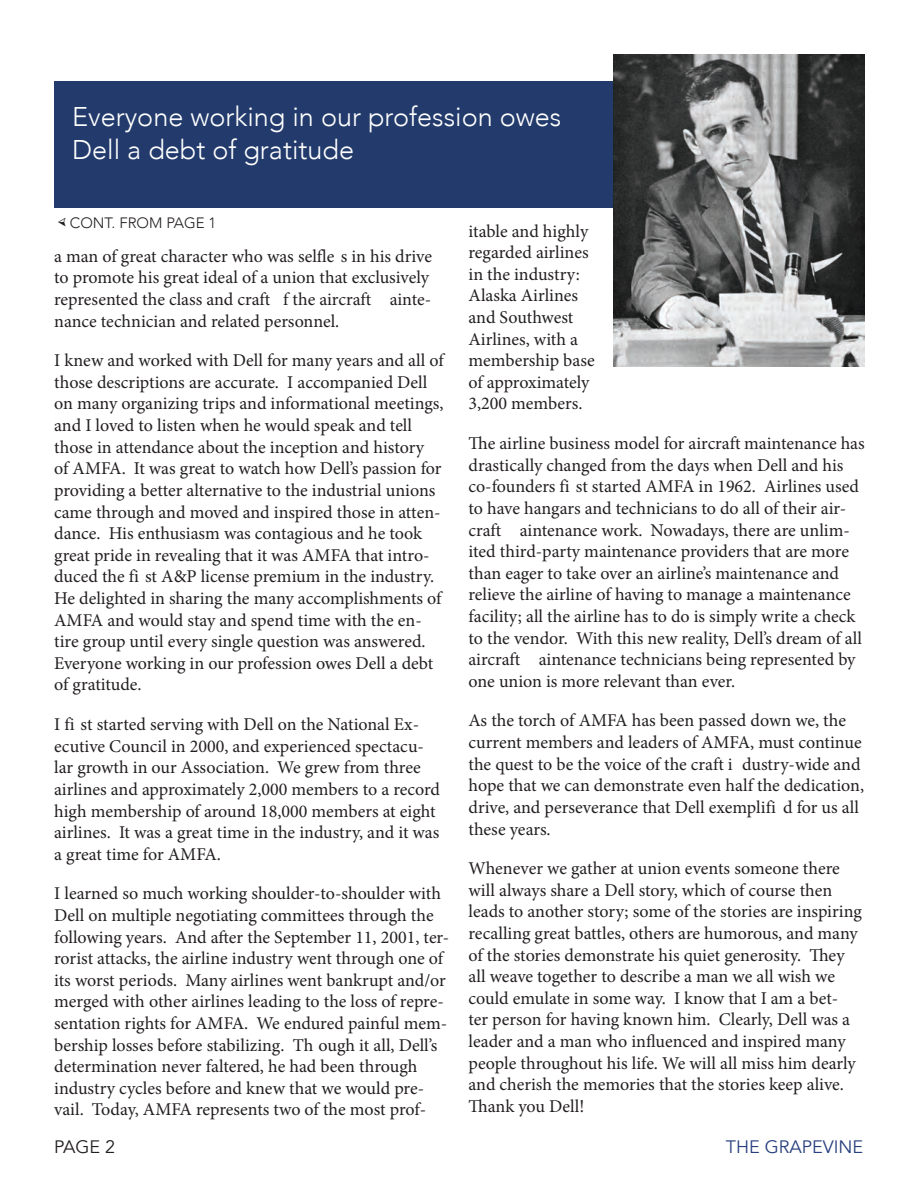
<style>
.page{position:relative;width:919px;height:1189px;background:#fff}
.page>*{position:absolute;margin:0;border:0;box-sizing:border-box;transform-origin:0 0}
.t1{font:300 27px/32.4px "Avenir";color:#fff}
.t2{font:18px/21.6px "Minion Pro";letter-spacing:-.005em;color:#231f20}
.t3{font:18px "Avenir";color:#28407e}
.t4{font:18px "Avenir";color:#231f20}
.t5{font:300 15px "Avenir";color:#231f20}
</style>
<div class="page">
<div style="left:54px;top:81px;width:810px;height:126px;background:#233b6c"></div>
<img style="left:613px;top:54px;width:251px;height:312px">
<hr style="left:613px;top:81px;width:1px;height:126px;background:#233b6c">
<svg style="left:864px;top:81px;width:1px;height:126px"></svg>
<h1 class="t1" style="left:72px;top:101px;width:490px">Everyone working in our profession owes<br>Dell a debt of gratitude</h1>
<p class="t5" style="left:70px;top:214px;width:148px">CONT. FROM PAGE 1</p>
<p class="t2" style="left:54px;top:245px;width:379px">a man of great character who was selfle s in his drive to promote his great ideal of a union that exclusively represented the class and craft f the aircraft ainte&shy;nance technician and related personnel.</p>
<p class="t2" style="left:54px;top:350px;width:391px">I knew and worked with Dell for many years and all of those descriptions are accurate. I accompanied Dell on many organizing trips and informational meetings, and I loved to listen when he would speak and tell those in attendance about the inception and history<br>of AMFA. It was great to watch how Dell’s passion for providing a better alternative to the industrial unions came through and moved and inspired those in atten&shy;dance. His enthusiasm was contagious and he took great pride in revealing that it was AMFA that intro&shy;duced the fi st A&amp;P license premium in the industry.<br>He delighted in sharing the many accomplishments of AMFA and would stay and spend time with the en&shy;tire group until every single question was answered.<br>Everyone working in our profession owes Dell a debt of gratitude.</p>
<p class="t2" style="left:54px;top:713px;width:387px">I fi st started serving with Dell on the National Ex&shy;ecutive Council in 2000, and experienced spectacu&shy;lar growth in our Association. We grew from three airlines and approximately 2,000 members to a record high membership of around 18,000 members at eight airlines. It was a great time in the industry, and it was a great time for AMFA.</p>
<p class="t2" style="left:54px;top:882px;width:396px">I learned so much working shoulder-to-shoulder with Dell on multiple negotiating committees through the following years. And after the September 11, 2001, ter&shy;rorist attacks, the airline industry went through one of its worst periods. Many airlines went bankrupt and/or merged with other airlines leading to the loss of repre&shy;sentation rights for AMFA. We endured painful mem&shy;bership losses before stabilizing. Th ough it all, Dell’s determination never faltered, he had been through industry cycles before and knew that we would pre&shy;vail. Today, AMFA represents two of the most prof-</p>
<p class="t2" style="left:468px;top:220px;width:128px">itable and highly regarded airlines in the industry:<br>Alaska Airlines and Southwest<br>Airlines, with a membership base of approximately<br>3,200 members.</p>
<p class="t2" style="left:468px;top:432px;width:398px">The airline business model for aircraft maintenance has drastically changed from the days when Dell and his co-founders fi st started AMFA in 1962. Airlines used to have hangars and technicians to do all of their air&shy;craft aintenance work. Nowadays, there are unlim&shy;ited third-party maintenance providers that are more than eager to take over an airline’s maintenance and relieve the airline of having to manage a maintenance facility; all the airline has to do is simply write a check to the vendor. With this new reality, Dell’s dream of all aircraft aintenance technicians being represented by one union is more relevant than ever.</p>
<p class="t2" style="left:468px;top:710px;width:397px">As the torch of AMFA has been passed down we, the current members and leaders of AMFA, must continue the quest to be the voice of the craft i dustry-wide and hope that we can demonstrate even half the dedication, drive, and perseverance that Dell exemplifi d for us all these years.</p>
<p class="t2" style="left:468px;top:857px;width:395px">Whenever we gather at union events someone there will always share a Dell story, which of course then leads to another story; some of the stories are inspiring recalling great battles, others are humorous, and many of the stories demonstrate his quiet generosity. They all weave together to describe a man we all wish we could emulate in some way. I know that I am a bet&shy;ter person for having known him. Clearly, Dell was a leader and a man who influenced and inspired many people throughout his life. We will all miss him dearly and cherish the memories that the stories keep alive.<br>Thank you Dell!</p>
<p class="t4" style="left:54px;top:1135px;width:63px">PAGE 2</p>
<p class="t3" style="left:725px;top:1135px;width:139px">THE GRAPEVINE</p>
</div>
